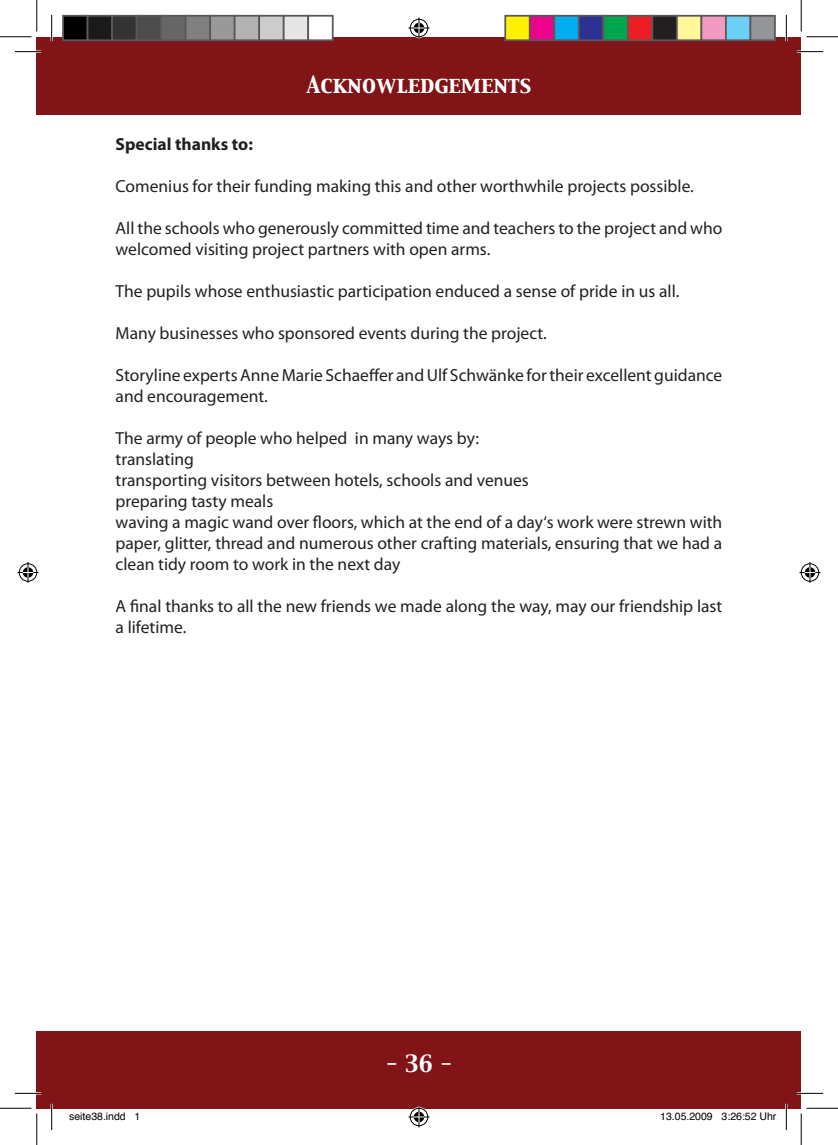
<style>
.page{position:relative;width:838px;height:1145px;background:#fff}
.page>*{position:absolute;margin:0;border:0;box-sizing:border-box;transform-origin:0 0}
.t1{font:21px "Capitals";color:#fff}
.t2{font:17.5px/21px "Myriad Pro";color:#231f20}
.t3{font:700 17.5px "Myriad Pro";color:#231f20}
.t4{font:10.5px "Helvetica";color:#000}
</style>
<div class="page">
<div style="left:37px;top:38px;width:764px;height:77px;background:#811417"></div>
<div style="left:37px;top:1031px;width:764px;height:77px;background:#811417"></div>
<hr style="left:15px;top:51px;width:26px;height:2px;background:#fff">
<hr style="left:796px;top:51px;width:27px;height:2px;background:#fff">
<hr style="left:15px;top:1092px;width:26px;height:2px;background:#fff">
<hr style="left:796px;top:1092px;width:27px;height:2px;background:#fff">
<hr style="left:51px;top:15px;width:2px;height:26px;background:#fff">
<hr style="left:51px;top:1104px;width:2px;height:26px;background:#fff">
<hr style="left:785px;top:15px;width:2px;height:26px;background:#fff">
<hr style="left:785px;top:1104px;width:2px;height:26px;background:#fff">
<svg style="left:15px;top:51px;width:26px;height:1px"></svg>
<svg style="left:796px;top:51px;width:27px;height:1px"></svg>
<svg style="left:15px;top:1093px;width:26px;height:1px"></svg>
<svg style="left:796px;top:1093px;width:27px;height:1px"></svg>
<svg style="left:51px;top:15px;width:1px;height:26px"></svg>
<svg style="left:51px;top:1104px;width:1px;height:26px"></svg>
<svg style="left:786px;top:15px;width:1px;height:26px"></svg>
<svg style="left:786px;top:1104px;width:1px;height:26px"></svg>
<hr style="left:0;top:36px;width:32px;height:1px;background:#000">
<hr style="left:806px;top:36px;width:31px;height:1px;background:#000">
<hr style="left:0;top:1108px;width:32px;height:1px;background:#000">
<hr style="left:806px;top:1108px;width:31px;height:1px;background:#000">
<hr style="left:36px;top:0;width:1px;height:32px;background:#000">
<hr style="left:36px;top:1113px;width:1px;height:32px;background:#000">
<hr style="left:800px;top:0;width:1px;height:32px;background:#000">
<hr style="left:800px;top:1113px;width:1px;height:32px;background:#000">
<svg style="left:408px;top:18px;width:21px;height:21px"></svg>
<svg style="left:408px;top:1106px;width:21px;height:21px"></svg>
<svg style="left:18px;top:562px;width:21px;height:21px"></svg>
<svg style="left:799px;top:562px;width:21px;height:21px"></svg>
<div style="left:63px;top:16px;width:25px;height:24px;background:#000"></div>
<div style="left:62px;top:15px;width:26px;height:26px;border:2px solid #595959"></div>
<div style="left:88px;top:16px;width:24px;height:24px;background:#1a1a1a"></div>
<div style="left:87px;top:15px;width:26px;height:26px;border:2px solid #595959"></div>
<div style="left:112px;top:16px;width:25px;height:24px;background:#333"></div>
<div style="left:111px;top:15px;width:26px;height:26px;border:2px solid #595959"></div>
<div style="left:137px;top:16px;width:24px;height:24px;background:#4d4d4d"></div>
<div style="left:136px;top:15px;width:26px;height:26px;border:2px solid #595959"></div>
<div style="left:161px;top:16px;width:25px;height:24px;background:#666"></div>
<div style="left:160px;top:15px;width:26px;height:26px;border:2px solid #595959"></div>
<div style="left:186px;top:16px;width:24px;height:24px;background:#808080"></div>
<div style="left:185px;top:15px;width:26px;height:26px;border:2px solid #595959"></div>
<div style="left:210px;top:16px;width:25px;height:24px;background:#999"></div>
<div style="left:209px;top:15px;width:26px;height:26px;border:2px solid #595959"></div>
<div style="left:235px;top:16px;width:24px;height:24px;background:#b3b3b3"></div>
<div style="left:234px;top:15px;width:26px;height:26px;border:2px solid #595959"></div>
<div style="left:259px;top:16px;width:25px;height:24px;background:#ccc"></div>
<div style="left:258px;top:15px;width:26px;height:26px;border:2px solid #595959"></div>
<div style="left:284px;top:16px;width:24px;height:24px;background:#e6e6e6"></div>
<div style="left:283px;top:15px;width:26px;height:26px;border:2px solid #595959"></div>
<div style="left:307px;top:15px;width:26px;height:26px;border:2px solid #595959"></div>
<div style="left:505px;top:16px;width:24px;height:24px;background:#fff101"></div>
<div style="left:504px;top:15px;width:26px;height:26px;border:2px solid #595959"></div>
<div style="left:529px;top:16px;width:25px;height:24px;background:#ed028c"></div>
<div style="left:529px;top:15px;width:26px;height:26px;border:2px solid #595959"></div>
<div style="left:554px;top:16px;width:24px;height:24px;background:#00aeef"></div>
<div style="left:553px;top:15px;width:26px;height:26px;border:2px solid #595959"></div>
<div style="left:578px;top:16px;width:25px;height:24px;background:#2e3092"></div>
<div style="left:578px;top:15px;width:26px;height:26px;border:2px solid #595959"></div>
<div style="left:603px;top:16px;width:24px;height:24px;background:#00a54f"></div>
<div style="left:602px;top:15px;width:26px;height:26px;border:2px solid #595959"></div>
<div style="left:627px;top:16px;width:25px;height:24px;background:#ee1d23"></div>
<div style="left:627px;top:15px;width:26px;height:26px;border:2px solid #595959"></div>
<div style="left:652px;top:16px;width:24px;height:24px;background:#231f20"></div>
<div style="left:651px;top:15px;width:26px;height:26px;border:2px solid #595959"></div>
<div style="left:676px;top:16px;width:25px;height:24px;background:#fff79a"></div>
<div style="left:676px;top:15px;width:26px;height:26px;border:2px solid #595959"></div>
<div style="left:701px;top:16px;width:24px;height:24px;background:#f499c2"></div>
<div style="left:700px;top:15px;width:26px;height:26px;border:2px solid #595959"></div>
<div style="left:725px;top:16px;width:25px;height:24px;background:#6bcff6"></div>
<div style="left:725px;top:15px;width:26px;height:26px;border:2px solid #595959"></div>
<div style="left:750px;top:16px;width:24px;height:24px;background:#939598"></div>
<div style="left:749px;top:15px;width:26px;height:26px;border:2px solid #595959"></div>
<p class="t1" style="left:306px;top:70px;width:226px">Acknowledgements</p>
<p class="t3" style="left:116px;top:132px;width:139px">Special thanks to:</p>
<p class="t2" style="left:116px;top:175px;width:579px">Comenius for their funding making this and other worthwhile projects possible.</p>
<p class="t2" style="left:116px;top:217px;width:608px">All the schools who generously committed time and teachers to the project and who welcomed visiting project partners with open arms.</p>
<p class="t2" style="left:116px;top:280px;width:565px">The pupils whose enthusiastic participation enduced a sense of pride in us all.</p>
<p class="t2" style="left:116px;top:322px;width:432px">Many businesses who sponsored events during the project.</p>
<p class="t2" style="left:116px;top:364px;width:608px">Storyline experts Anne Marie Schaeffer and Ulf Schwänke for their excellent guidance and encouragement.</p>
<p class="t2" style="left:116px;top:427px;width:608px">The army of people who helped in many ways by:<br>translating<br>transporting visitors between hotels, schools and venues<br>preparing tasty meals<br>waving a magic wand over floors, which at the end of a day‘s work were strewn with paper, glitter, thread and numerous other crafting materials, ensuring that we had a clean tidy room to work in the next day</p>
<p class="t2" style="left:116px;top:595px;width:608px">A final thanks to all the new friends we made along the way, may our friendship last a lifetime.</p>
<p class="t1" style="left:385px;top:1049px;width:68px">- 36 -</p>
<p class="t4" style="left:69px;top:1108px;width:73px">seite38.indd 1</p>
<p class="t4" style="left:660px;top:1108px;width:118px">13.05.2009 3:26:52 Uhr</p>
</div>
